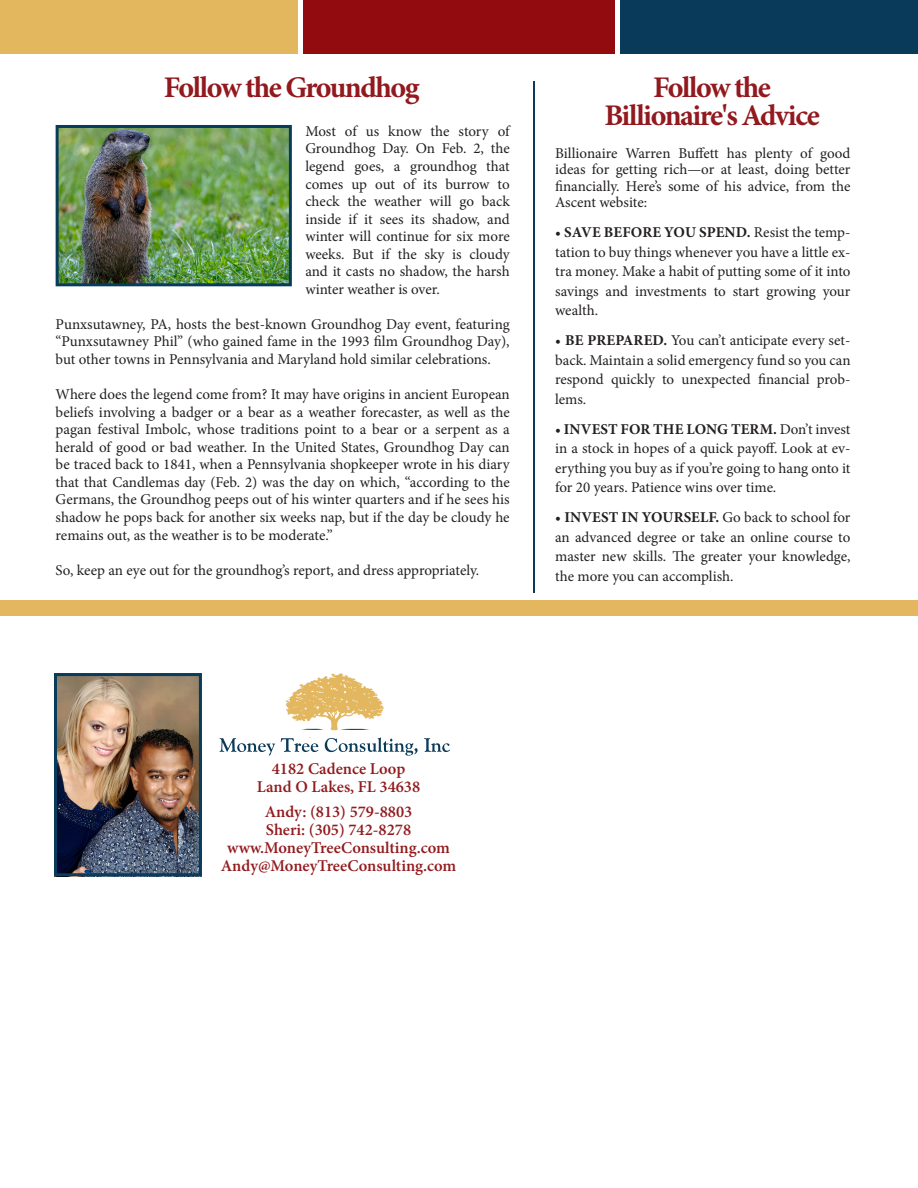
<style>
.page{position:relative;width:918px;height:1188px;background:#fff}
.page>*{position:absolute;margin:0;border:0;box-sizing:border-box;transform-origin:0 0}
.t1{font:700 30px/28.5px "Minion Pro";letter-spacing:-.05em;color:#92191e;text-align:center}
.t2{font:600 16.5px/18px "Minion Pro";color:#921b1e;text-align:center}
.t3{font:15px/17.5px "Minion Pro";letter-spacing:-.005em;color:#231f20;text-align:justify}
.s1{font-weight:700}
</style>
<div class="page">
<div style="left:0;top:600px;width:918px;height:16px;background:#e3b760"></div>
<svg style="left:220px;top:738px;width:55px;height:17px"></svg>
<svg style="left:325px;top:737px;width:93px;height:19px"></svg>
<svg style="left:424px;top:738px;width:26px;height:14px"></svg>
<svg style="left:285px;top:673px;width:99px;height:57px"></svg>
<svg style="left:281px;top:737px;width:37px;height:15px"></svg>
<div style="left:303px;top:0;width:312px;height:54px;background:#920b0f"></div>
<div style="left:620px;top:0;width:298px;height:54px;background:#0a3a59"></div>
<div style="left:0;top:0;width:298px;height:54px;background:#e3b75d"></div>
<hr style="left:533px;top:81px;width:2px;height:512px;background:#0a3a59">
<img style="left:58px;top:677px;width:140px;height:195px">
<div style="left:54px;top:673px;width:148px;height:203px;border:3px solid #093b5a"></div>
<img style="left:60px;top:129px;width:228px;height:153px">
<div style="left:56px;top:125px;width:236px;height:161px;border:3px solid #093b5a"></div>
<h1 class="t1" style="left:164px;top:73px;width:257px">Follow the Groundhog</h1>
<h1 class="t1" style="left:605px;top:73px;width:217px">Follow the<br>Billionaire's Advice</h1>
<p class="t3" style="left:555px;top:145px;width:297px;line-height:16.5px">Billionaire Warren Buffett has plenty of good ideas for getting rich—or at least, doing better financially. Here’s some of his advice, from the Ascent website:</p>
<p class="t3" style="left:555px;top:223px;width:297px;line-height:19.5px">• <span class="s1">SAVE BEFORE YOU SPEND.</span> Resist the temp&shy;tation to buy things whenever you have a little ex&shy;tra money. Make a habit of putting some of it into savings and investments to start growing your wealth.</p>
<p class="t3" style="left:555px;top:331px;width:297px;line-height:19.5px">• <span class="s1">BE PREPARED.</span> You can’t anticipate every set&shy;back. Maintain a solid emergency fund so you can respond quickly to unexpected financial prob&shy;lems.</p>
<p class="t3" style="left:555px;top:419px;width:297px;line-height:19.5px">• <span class="s1">INVEST FOR THE LONG TERM.</span> Don’t invest in a stock in hopes of a quick payoff. Look at ev&shy;erything you buy as if you’re going to hang onto it for 20 years. Patience wins over time.</p>
<p class="t3" style="left:555px;top:508px;width:297px;line-height:19.5px">• <span class="s1">INVEST IN YOURSELF.</span> Go back to school for an advanced degree or take an online course to master new skills. The greater your knowledge, the more you can accomplish.</p>
<p class="t3" style="left:305px;top:122px;width:206px">Most of us know the story of Groundhog Day. On Feb. 2, the legend goes, a groundhog that comes up out of its burrow to check the weather will go back inside if it sees its shadow, and winter will continue for six more weeks. But if the sky is cloudy and it casts no shadow, the harsh winter weather is over.</p>
<p class="t3" style="left:56px;top:315px;width:456px">Punxsutawney, PA, hosts the best-known Groundhog Day event, featuring “Punxsutawney Phil” (who gained fame in the 1993 film Groundhog Day), but other towns in Pennsylvania and Maryland hold similar celebrations.</p>
<p class="t3" style="left:56px;top:386px;width:456px">Where does the legend come from? It may have origins in ancient European beliefs involving a badger or a bear as a weather forecaster, as well as the pagan festival Imbolc, whose traditions point to a bear or a serpent as a herald of good or bad weather. In the United States, Groundhog Day can be traced back to 1841, when a Pennsylvania shopkeeper wrote in his diary that that Candlemas day (Feb. 2) was the day on which, “according to the Germans, the Groundhog peeps out of his winter quarters and if he sees his shadow he pops back for another six weeks nap, but if the day be cloudy he remains out, as the weather is to be moderate.”</p>
<p class="t3" style="left:56px;top:561px;width:425px">So, keep an eye out for the groundhog’s report, and dress appropriately.</p>
<p class="t2" style="left:257px;top:759px;width:165px">4182 Cadence Loop<br>Land O Lakes, FL 34638</p>
<p class="t2" style="left:221px;top:803px;width:237px">Andy: (813) 579-8803<br>Sheri: (305) 742-8278 www.MoneyTreeConsulting.com<br>Andy@MoneyTreeConsulting.com</p>
</div>
